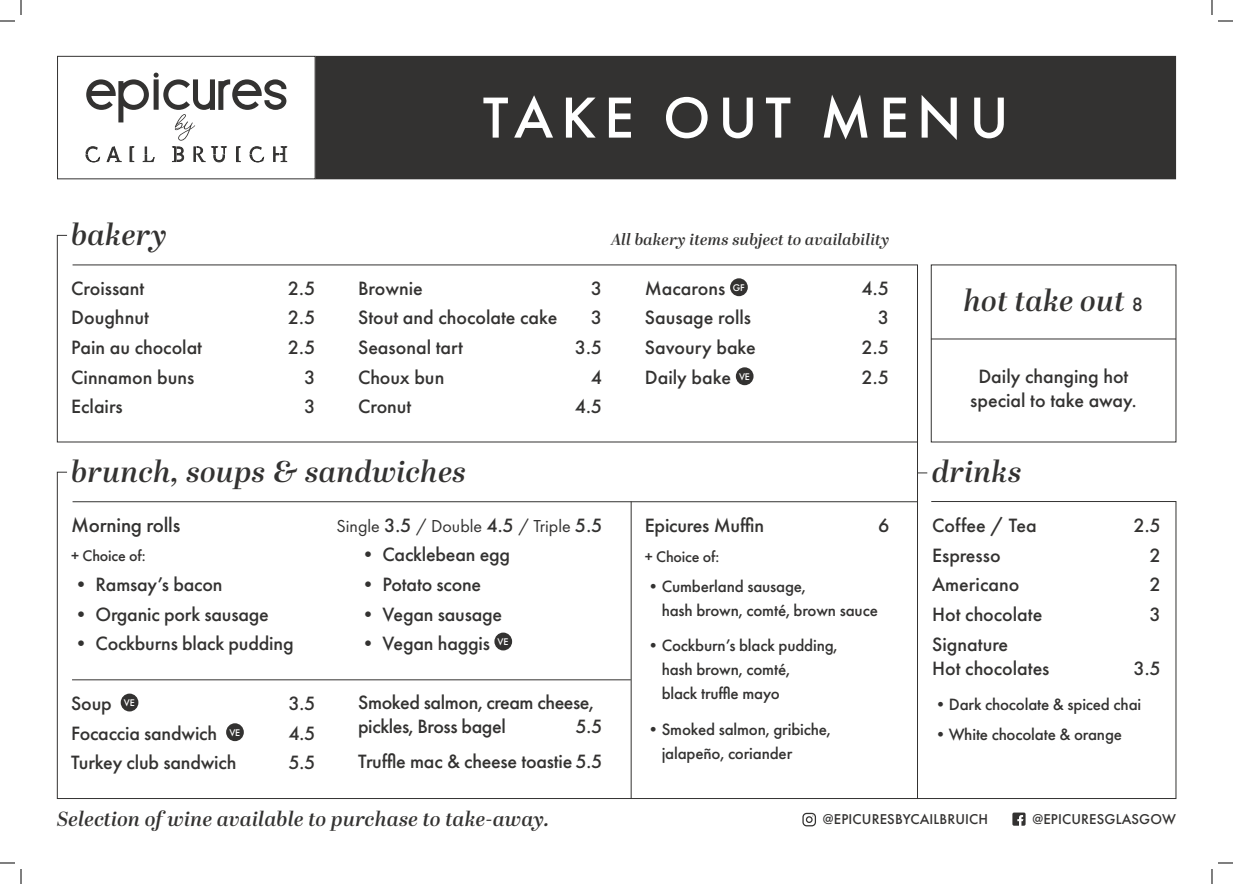
<style>
.page{position:relative;width:1233px;height:884px;background:#fff}
.page>*{position:absolute;margin:0;border:0;box-sizing:border-box;transform-origin:0 0}
.t1{font:500 60px "Futura PT";letter-spacing:.13em;color:#fff}
.t2{font:italic 600 30px "Abril Display";letter-spacing:.015em;color:#333231}
.t3{font:500 21px "Futura PT";letter-spacing:-.01em;color:#333231}
.t4{font:italic 600 20.4px "Abril Display";letter-spacing:.015em;color:#333231}
.t5{font:500 20px/24px "Futura PT";letter-spacing:-.01em;color:#333231}
.t6{font:18px "Futura PT";color:#333231}
.t7{font:500 17px/24px "Futura PT";letter-spacing:-.01em;color:#333231}
.t8{font:italic 600 16px "Abril Display";letter-spacing:.015em;color:#333231}
.t9{font:500 16px "Futura PT";letter-spacing:-.01em;color:#333231}
.t10{font:500 14.8px "Futura PT";letter-spacing:.01em;color:#333231}
.s1{font-weight:500;font-size:20px}
.s2{font-family:"Futura PT";font-weight:500;font-style:normal;font-size:20px}
</style>
<div class="page">
<svg style="left:802px;top:813px;width:14px;height:13px"></svg>
<svg style="left:1012px;top:812px;width:13px;height:14px"></svg>
<svg style="left:86px;top:73px;width:201px;height:89px"></svg>
<div style="left:57px;top:56px;width:258px;height:123px;border:1px solid #333231"></div>
<div style="left:316px;top:56px;width:859px;height:123px;background:#333231"></div>
<svg style="left:72px;top:264px;width:846px;height:535px"></svg>
<hr style="left:73px;top:501px;width:844px;height:1px;background:#333231">
<hr style="left:631px;top:501px;width:1px;height:298px;background:#333231">
<hr style="left:72px;top:679px;width:559px;height:1px;background:#333231">
<div style="left:121px;top:694px;width:17px;height:17px;background:#333231;border-radius:50%"></div>
<div style="left:226px;top:723px;width:18px;height:18px;background:#333231;border-radius:50%"></div>
<hr style="left:931px;top:339px;width:245px;height:1px;background:#333231">
<svg style="left:1218px;top:20px;width:15px;height:2px"></svg>
<svg style="left:1218px;top:862px;width:15px;height:2px"></svg>
<svg style="left:0;top:0;width:22px;height:22px"></svg>
<svg style="left:0;top:862px;width:22px;height:22px"></svg>
<svg style="left:1211px;top:0;width:1px;height:15px"></svg>
<svg style="left:1211px;top:869px;width:1px;height:15px"></svg>
<h1 class="t1" style="left:483px;top:81px;width:527px">TAKE OUT MENU</h1>
<h2 class="t2" style="left:71px;top:214px;width:97px">bakery</h2>
<p class="t8" style="left:611px;top:228px;width:279px">All bakery items subject to availability</p>
<p class="t5" style="left:71px;top:276px;width:75px">Croissant</p>
<p class="t5" style="left:288px;top:276px;width:29px">2.5</p>
<p class="t5" style="left:71px;top:306px;width:79px">Doughnut</p>
<p class="t5" style="left:288px;top:306px;width:29px">2.5</p>
<p class="t5" style="left:71px;top:335px;width:132px">Pain au chocolat</p>
<p class="t5" style="left:288px;top:335px;width:29px">2.5</p>
<p class="t5" style="left:71px;top:365px;width:125px">Cinnamon buns</p>
<p class="t5" style="left:304px;top:365px;width:13px">3</p>
<p class="t5" style="left:71px;top:395px;width:53px">Eclairs</p>
<p class="t5" style="left:304px;top:395px;width:13px">3</p>
<p class="t5" style="left:645px;top:276px;width:101px">Macarons <sup>GF</sup></p>
<p class="t5" style="left:861px;top:276px;width:29px">4.5</p>
<p class="t5" style="left:645px;top:306px;width:108px">Sausage rolls</p>
<p class="t5" style="left:877px;top:306px;width:13px">3</p>
<p class="t5" style="left:645px;top:335px;width:112px">Savoury bake</p>
<p class="t5" style="left:861px;top:335px;width:29px">2.5</p>
<p class="t5" style="left:645px;top:365px;width:107px">Daily bake <sup>VE</sup></p>
<p class="t5" style="left:861px;top:365px;width:29px">2.5</p>
<p class="t5" style="left:358px;top:276px;width:66px">Brownie</p>
<p class="t5" style="left:591px;top:276px;width:13px">3</p>
<p class="t5" style="left:358px;top:306px;width:201px">Stout and chocolate cake</p>
<p class="t5" style="left:591px;top:306px;width:13px">3</p>
<p class="t5" style="left:358px;top:335px;width:107px">Seasonal tart</p>
<p class="t5" style="left:575px;top:335px;width:29px">3.5</p>
<p class="t5" style="left:358px;top:365px;width:88px">Choux bun</p>
<p class="t5" style="left:591px;top:365px;width:13px">4</p>
<p class="t5" style="left:358px;top:395px;width:55px">Cronut</p>
<p class="t5" style="left:575px;top:395px;width:29px">4.5</p>
<h2 class="t2" style="left:71px;top:451px;width:396px">brunch, soups &amp; sandwiches</h2>
<p class="t3" style="left:71px;top:512px;width:111px">Morning rolls</p>
<p class="t6" style="left:336px;top:515px;width:267px">Single <span class="s1">3.5</span> / Double <span class="s1">4.5</span> / Triple <span class="s1">5.5</span></p>
<p class="t9" style="left:71px;top:546px;width:76px">+ Choice of:</p>
<p class="t5" style="left:71px;top:572px;width:153px">• Ramsay’s bacon</p>
<p class="t5" style="left:71px;top:602px;width:199px">• Organic pork sausage</p>
<p class="t5" style="left:71px;top:632px;width:224px">• Cockburns black pudding</p>
<p class="t5" style="left:358px;top:543px;width:154px">• Cacklebean egg</p>
<p class="t5" style="left:358px;top:572px;width:125px">• Potato scone</p>
<p class="t5" style="left:358px;top:602px;width:145px">• Vegan sausage</p>
<p class="t5" style="left:358px;top:632px;width:152px">• Vegan haggis <sup>VE</sup></p>
<p class="t5" style="left:71px;top:691px;width:65px">Soup <sup>VE</sup></p>
<p class="t5" style="left:288px;top:691px;width:29px">3.5</p>
<p class="t5" style="left:71px;top:721px;width:171px">Focaccia sandwich <sup>VE</sup></p>
<p class="t5" style="left:288px;top:721px;width:29px">4.5</p>
<p class="t5" style="left:71px;top:751px;width:167px">Turkey club sandwich</p>
<p class="t5" style="left:288px;top:751px;width:29px">5.5</p>
<p class="t5" style="left:358px;top:690px;width:237px">Smoked salmon, cream cheese, pickles, Bross bagel</p>
<p class="t5" style="left:358px;top:708px;width:246px;line-height:35.3px;text-align:right">5.5<br>Truffle mac &amp; cheese toastie 5.5</p>
<p class="t5" style="left:645px;top:514px;width:121px">Epicures Muffin</p>
<p class="t5" style="left:878px;top:514px;width:13px">6</p>
<p class="t9" style="left:645px;top:547px;width:76px">+ Choice of:</p>
<p class="t7" style="left:661px;top:574px;width:218px;text-indent:-17px">•Cumberland sausage,<br>hash brown, comté, brown sauce</p>
<p class="t7" style="left:661px;top:633px;width:177px;text-indent:-17px">•Cockburn’s black pudding, hash brown, comté,<br>black truffle mayo</p>
<p class="t7" style="left:661px;top:717px;width:170px;text-indent:-17px">•Smoked salmon, gribiche, jalapeño, coriander</p>
<h2 class="t2" style="left:963px;top:280px;width:181px">hot take out <span class="s2">8</span></h2>
<p class="t5" style="left:970px;top:365px;width:168px;text-align:center">Daily changing hot special to take away.</p>
<h2 class="t2" style="left:932px;top:451px;width:91px">drinks</h2>
<p class="t5" style="left:932px;top:513px;width:106px">Coffee / Tea</p>
<p class="t5" style="left:1133px;top:513px;width:29px">2.5</p>
<p class="t5" style="left:932px;top:543px;width:70px">Espresso</p>
<p class="t5" style="left:1149px;top:543px;width:13px">2</p>
<p class="t5" style="left:932px;top:573px;width:89px">Americano</p>
<p class="t5" style="left:1149px;top:573px;width:13px">2</p>
<p class="t5" style="left:932px;top:602px;width:112px">Hot chocolate</p>
<p class="t5" style="left:1149px;top:602px;width:13px">3</p>
<p class="t5" style="left:932px;top:632px;width:119px">Signature<br>Hot chocolates</p>
<p class="t5" style="left:1133px;top:656px;width:29px">3.5</p>
<p class="t7" style="left:932px;top:692px;width:211px">•Dark chocolate &amp; spiced chai</p>
<p class="t7" style="left:932px;top:722px;width:191px">•White chocolate &amp; orange</p>
<p class="t4" style="left:57px;top:805px;width:493px">Selection of wine available to purchase to take-away.</p>
<p class="t10" style="left:823px;top:810px;width:167px">@EPICURESBYCAILBRUICH</p>
<p class="t10" style="left:1032px;top:810px;width:145px">@EPICURESGLASGOW</p>
</div>
